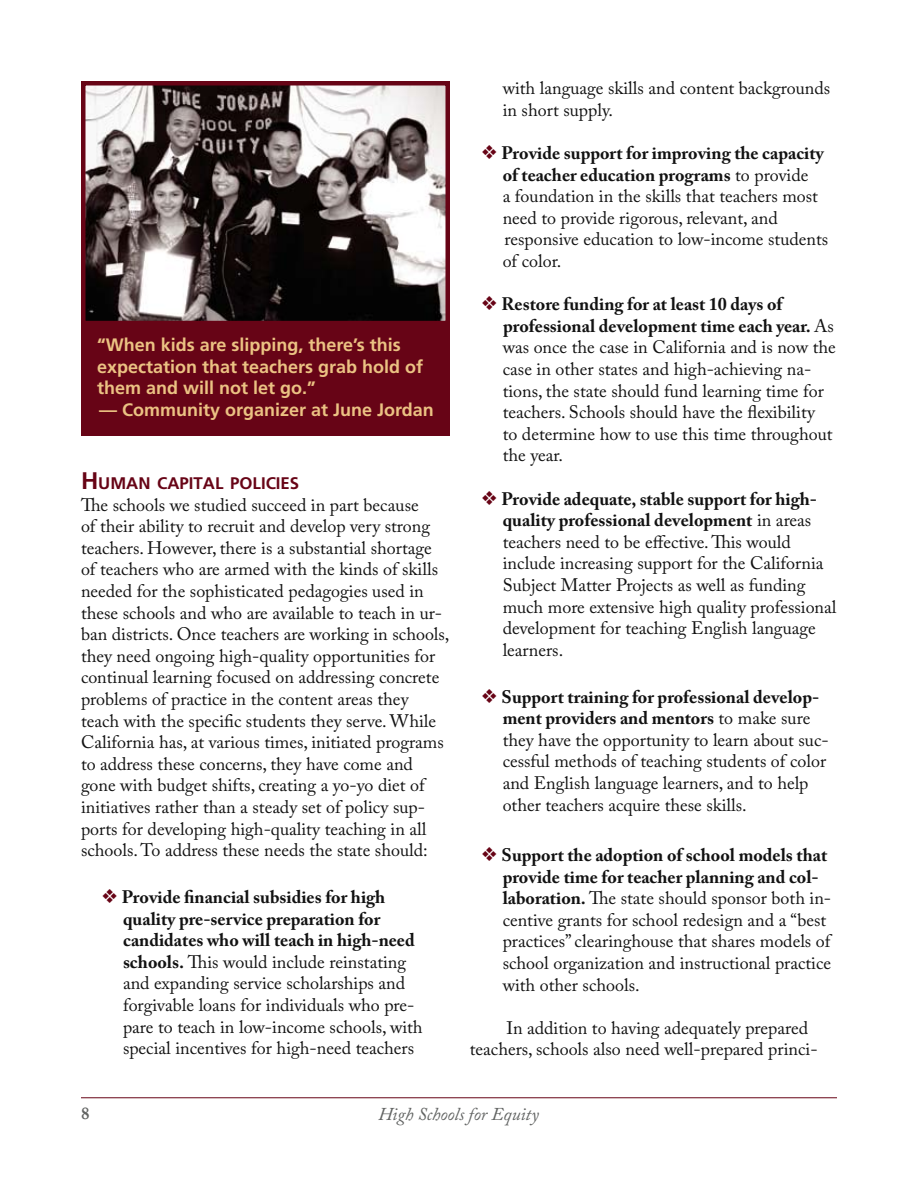
<style>
.page{position:relative;width:918px;height:1188px;background:#fff}
.page>*{position:absolute;margin:0;border:0;box-sizing:border-box;transform-origin:0 0}
.t1{font:18px/21.6px "Adobe Caslon Pro";color:#121212}
.t2{font:700 18px/21.6px "Frutiger LT Std";color:#ebc283}
.t3{font:italic 18px "Adobe Caslon Pro";color:#616362}
.t4{font:700 18px "Garamond";color:#616362}
.t5{font:700 16.8px "Frutiger LT Std";color:#670416}
.s1{font-size:24px}
.s2{font-family:"Type Embellishments One Let Plain";font-size:21px;color:#670416}
.s3{font-weight:700}
</style>
<div class="page">
<hr style="left:81px;top:1097px;width:756px;height:1px;background:#670416">
<div style="left:81px;top:82px;width:369px;height:354px;background:#670416"></div>
<img style="left:86px;top:86px;width:359px;height:234px">
<div style="left:81px;top:81px;width:369px;height:244px;border:4px solid #670416"></div>
<div style="left:81px;top:322px;width:369px;height:7px;background:#670416"></div>
<p class="t2" style="left:97px;top:334px;width:328px">“When kids are slipping, there’s this expectation that teachers grab hold of them and will not let go.”</p>
<p class="t2" style="left:99px;top:399px;width:336px">— Community organizer at June Jordan</p>
<p class="t5" style="left:81px;top:473px;width:220px"><span class="s1">H</span>UMAN CAPITAL POLICIES</p>
<p class="t1" style="left:81px;top:494px;width:370px">The schools we studied succeed in part because<br>of their ability to recruit and develop very strong teachers. However, there is a substantial shortage of teachers who are armed with the kinds of skills needed for the sophisticated pedagogies used in these schools and who are available to teach in ur&shy;ban districts. Once teachers are working in schools, they need ongoing high-quality opportunities for continual learning focused on addressing concrete problems of practice in the content areas they teach with the specific students they serve. While California has, at various times, initiated programs to address these concerns, they have come and gone with budget shifts, creating a yo-yo diet of initiatives rather than a steady set of policy sup&shy;ports for developing high-quality teaching in all schools. To address these needs the state should:</p>
<p class="t1" style="left:123px;top:886px;width:301px;text-indent:-21px"><span class="s2">E</span> <span class="s3">Provide financial subsidies for high quality pre-service preparation for candidates who will teach in high-need schools.</span> This would include reinstating and expanding service scholarships and forgivable loans for individuals who pre&shy;pare to teach in low-income schools, with special incentives for high-need teachers</p>
<p class="t1" style="left:503px;top:77px;width:329px">with language skills and content backgrounds in short supply.</p>
<p class="t1" style="left:503px;top:142px;width:327px;text-indent:-21px"><span class="s2">E</span> <span class="s3">Provide support for improving the capacity of teacher education programs</span> to provide<br>a foundation in the skills that teachers most need to provide rigorous, relevant, and responsive education to low-income students of color.</p>
<p class="t1" style="left:503px;top:293px;width:335px;text-indent:-21px"><span class="s2">E</span> <span class="s3">Restore funding for at least 10 days of professional development time each year.</span> As was once the case in California and is now the case in other states and high-achieving na&shy;tions, the state should fund learning time for teachers. Schools should have the flexibility<br>to determine how to use this time throughout the year.</p>
<p class="t1" style="left:503px;top:488px;width:335px;text-indent:-21px"><span class="s2">E</span> <span class="s3">Provide adequate, stable support for high&shy;quality professional development</span> in areas teachers need to be effective. This would include increasing support for the California Subject Matter Projects as well as funding much more extensive high quality professional development for teaching English language learners.</p>
<p class="t1" style="left:503px;top:686px;width:328px;text-indent:-21px"><span class="s2">E</span> <span class="s3">Support training for professional develop&shy;ment providers and mentors</span> to make sure they have the opportunity to learn about suc&shy;cessful methods of teaching students of color and English language learners, and to help other teachers acquire these skills.</p>
<p class="t1" style="left:503px;top:844px;width:330px;text-indent:-21px"><span class="s2">E</span> <span class="s3">Support the adoption of school models that provide time for teacher planning and col&shy;laboration.</span> The state should sponsor both in&shy;centive grants for school redesign and a “best practices” clearinghouse that shares models of school organization and instructional practice with other schools.</p>
<p class="t1" style="left:470px;top:1017px;width:349px;text-indent:37px">In addition to having adequately prepared teachers, schools also need well-prepared princi-</p>
<p class="t4" style="left:81px;top:1102px;width:10px">8</p>
<p class="t3" style="left:378px;top:1103px;width:162px">High Schools for Equity</p>
</div>
